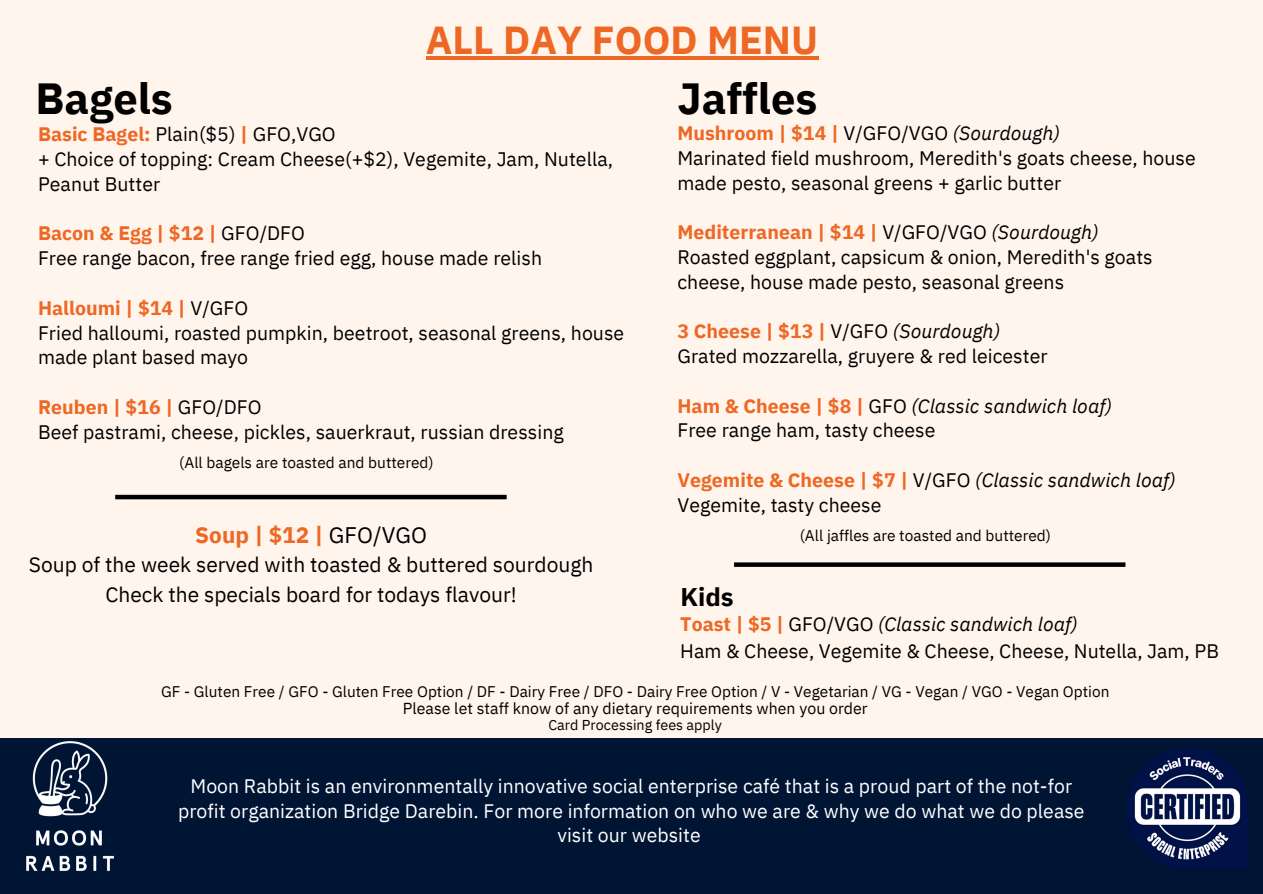
<style>
.page{position:relative;width:1263px;height:894px;background:#fff}
.page>*{position:absolute;margin:0;border:0;box-sizing:border-box;transform-origin:0 0}
.t1{font:700 43.5px "IBM Plex Sans";color:#000}
.t2{font:700 39px "IBM Plex Sans";color:#ee6825}
.t3{font:700 25.5px "IBM Plex Sans";color:#000}
.t4{font:700 22.5px "IBM Plex Sans";color:#ee6825}
.t5{font:21px "IBM Plex Sans";color:#000}
.t6{font:19.5px/24.8px "IBM Plex Sans";color:#000}
.t7{font:19.5px/24.8px "IBM Plex Sans";color:#fff;text-align:center}
.t8{font:700 19.5px "IBM Plex Sans";color:#ee6825}
.t9{font:italic 19.5px "IBM Plex Sans";color:#000}
.t10{font:15.9px "IBM Plex Sans";color:#000}
.t11{font:15.45px "IBM Plex Sans";color:#000}
.t12{font:14.25px "IBM Plex Sans";color:#000}
.s1{font-weight:400;color:#000}
.s2{font-weight:400;font-style:italic;color:#000}
.s3{font-weight:700;font-style:normal;color:#ee6825}
.s4{font-style:normal}
.s5{font-weight:700;color:#ee6825}
</style>
<div class="page">
<div style="left:0;top:0;width:1263px;height:893px;background:#fff5ec"></div>
<div style="left:0;top:738px;width:1263px;height:155px;background:#001433"></div>
<img style="left:0;top:738px;width:146px;height:140px">
<img style="left:1094px;top:738px;width:169px;height:132px">
<div style="left:115px;top:494px;width:392px;height:5px;background:#000"></div>
<hr style="left:426px;top:56px;width:392px;height:3px;background:#ee6825">
<svg style="left:734px;top:562px;width:391px;height:4px;background:#191817"></svg>
<p class="t2" style="left:426px;top:14px;width:394px">ALL DAY FOOD MENU</p>
<p class="t1" style="left:36px;top:70px;width:139px">Bagels</p>
<p class="t1" style="left:677px;top:70px;width:141px">Jaffles</p>
<p class="t8" style="left:677px;top:120px;width:384px">Mushroom | $14 | <span class="s1">V/GFO/VGO</span> <span class="s2">(Sourdough)</span></p>
<p class="t6" style="left:677px;top:145px;width:520px">Marinated field mushroom, Meredith's goats cheese, house made pesto, seasonal greens + garlic butter</p>
<p class="t8" style="left:677px;top:219px;width:423px">Mediterranean | $14 | <span class="s1">V/GFO/VGO</span> <span class="s2">(Sourdough)</span></p>
<p class="t6" style="left:677px;top:244px;width:477px">Roasted eggplant, capsicum &amp; onion, Meredith's goats cheese, house made pesto, seasonal greens</p>
<p class="t8" style="left:677px;top:318px;width:324px">3 Cheese | $13 | <span class="s1">V/GFO</span> <span class="s2">(Sourdough)</span></p>
<p class="t6" style="left:677px;top:343px;width:372px">Grated mozzarella, gruyere &amp; red leicester</p>
<p class="t9" style="left:677px;top:392px;width:436px"><span class="s3">Ham &amp; Cheese | $8 |</span> <span class="s4">GFO</span> (Classic sandwich loaf)</p>
<p class="t6" style="left:677px;top:417px;width:260px">Free range ham, tasty cheese</p>
<p class="t9" style="left:677px;top:467px;width:500px"><span class="s3">Vegemite &amp; Cheese | $7 |</span> <span class="s4">V/GFO</span> (Classic sandwich loaf)</p>
<p class="t6" style="left:677px;top:492px;width:206px">Vegemite, tasty cheese</p>
<p class="t6" style="left:38px;top:122px;width:299px"><span class="s5">Basic Bagel:</span> Plain($5) <span class="s5">|</span> GFO,VGO</p>
<p class="t6" style="left:38px;top:146px;width:577px">+ Choice of topping: Cream Cheese(+$2), Vegemite, Jam, Nutella,<br>Peanut Butter</p>
<p class="t8" style="left:38px;top:220px;width:269px">Bacon &amp; Egg | $12 | <span class="s1">GFO/DFO</span></p>
<p class="t6" style="left:38px;top:245px;width:506px">Free range bacon, free range fried egg, house made relish</p>
<p class="t8" style="left:38px;top:294px;width:212px">Halloumi | $14 | <span class="s1">V/GFO</span></p>
<p class="t6" style="left:38px;top:320px;width:588px">Fried halloumi, roasted pumpkin, beetroot, seasonal greens, house made plant based mayo</p>
<p class="t8" style="left:38px;top:393px;width:225px">Reuben | $16 | <span class="s1">GFO/DFO</span></p>
<p class="t6" style="left:38px;top:418px;width:527px">Beef pastrami, cheese, pickles, sauerkraut, russian dressing</p>
<p class="t11" style="left:179px;top:452px;width:256px">(All bagels are toasted and buttered)</p>
<p class="t4" style="left:195px;top:520px;width:233px">Soup | $12 | <span class="s1">GFO/VGO</span></p>
<p class="t5" style="left:29px;top:550px;width:566px">Soup of the week served with toasted &amp; buttered sourdough</p>
<p class="t5" style="left:105px;top:580px;width:413px">Check the specials board for todays flavour!</p>
<p class="t11" style="left:800px;top:525px;width:253px">(All jaffles are toasted and buttered)</p>
<p class="t3" style="left:680px;top:579px;width:55px">Kids</p>
<p class="t9" style="left:680px;top:610px;width:399px"><span class="s3">Toast | $5 |</span> <span class="s4">GFO/VGO</span> (Classic sandwich loaf)</p>
<p class="t6" style="left:680px;top:637px;width:540px">Ham &amp; Cheese, Vegemite &amp; Cheese, Cheese, Nutella, Jam, PB</p>
<p class="t11" style="left:161px;top:680px;width:950px">GF - Gluten Free / GFO - Gluten Free Option / DF - Dairy Free / DFO - Dairy Free Option / V - Vegetarian / VG - Vegan / VGO - Vegan Option</p>
<p class="t10" style="left:403px;top:698px;width:467px">Please let staff know of any dietary requirements when you order</p>
<p class="t12" style="left:548px;top:715px;width:175px">Card Processing fees apply</p>
<p class="t7" style="left:178px;top:773px;width:908px">Moon Rabbit is an environmentally innovative social enterprise café that is a proud part of the not-for profit organization Bridge Darebin. For more information on who we are &amp; why we do what we do please visit our website</p>
</div>
